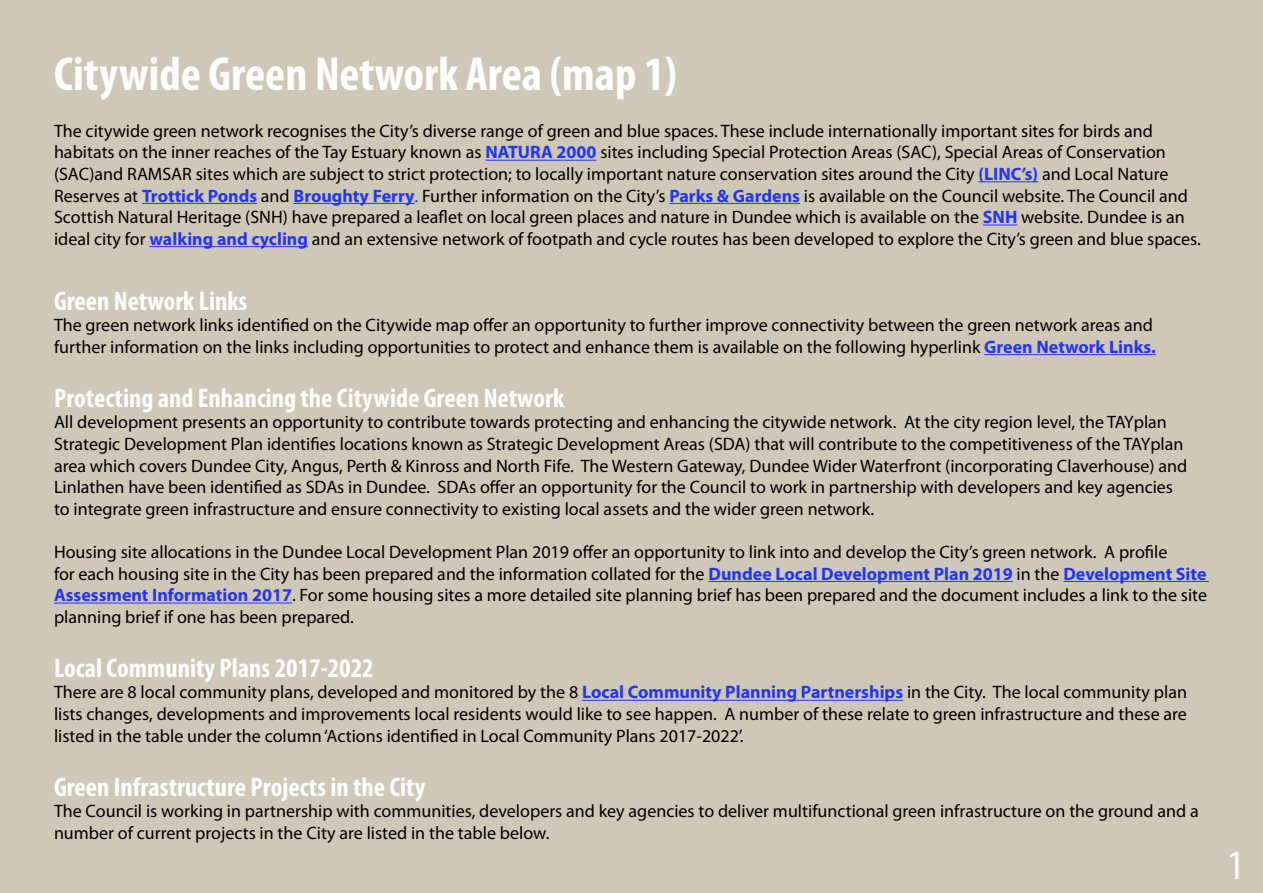
<style>
.page{position:relative;width:1263px;height:893px;background:#cfc8b9}
.page>*{position:absolute;margin:0;border:0;box-sizing:border-box;transform-origin:0 0}
.t1{font:700 condensed 48px "Myriad Pro";color:#fff}
.t2{font:condensed 42px "Myriad Pro";color:#fff}
.t3{font:700 condensed 27px "Myriad Pro";color:#fff}
.t4{font:18px/21.6px "Myriad Pro";color:#000}
.s1{font-weight:700;color:#2335f4}
.s2{color:#2335f4}
</style>
<div class="page">
<hr style="left:485px;top:160px;width:111px;height:1px;background:#2335f4">
<hr style="left:978px;top:181px;width:60px;height:1px;background:#2335f4">
<hr style="left:142px;top:203px;width:115px;height:1px;background:#2335f4">
<hr style="left:293px;top:203px;width:122px;height:1px;background:#2335f4">
<hr style="left:669px;top:203px;width:131px;height:1px;background:#2335f4">
<hr style="left:983px;top:225px;width:34px;height:1px;background:#2335f4">
<hr style="left:149px;top:246px;width:159px;height:1px;background:#2335f4">
<hr style="left:984px;top:354px;width:172px;height:1px;background:#2335f4">
<hr style="left:708px;top:581px;width:305px;height:1px;background:#2335f4">
<hr style="left:1063px;top:581px;width:146px;height:1px;background:#2335f4">
<hr style="left:54px;top:603px;width:238px;height:1px;background:#2335f4">
<hr style="left:582px;top:700px;width:321px;height:1px;background:#2335f4">
<h1 class="t1" style="left:54px;top:44px;width:624px">Citywide Green Network Area (map 1)</h1>
<p class="t4" style="left:54px;top:120px;width:1148px">The citywide green network recognises the City’s diverse range of green and blue spaces. These include internationally important sites for birds and habitats on the inner reaches of the Tay Estuary known as <span class="s1">NATURA 2000</span> sites including Special Protection Areas (SAC), Special Areas of Conservation (SAC)and RAMSAR sites which are subject to strict protection; to locally important nature conservation sites around the City <span class="s1">(LINC’s)</span> and Local Nature Reserves at <span class="s1">Trottick Ponds</span> and <span class="s1">Broughty Ferry</span><span class="s2">.</span> Further information on the City’s <span class="s1">Parks &amp; Gardens</span> is available on the Council website. The Council and Scottish Natural Heritage (SNH) have prepared a leaflet on local green places and nature in Dundee which is available on the <span class="s1">SNH</span> website. Dundee is an ideal city for <span class="s1">walking and cycling</span> and an extensive network of footpath and cycle routes has been developed to explore the City’s green and blue spaces.</p>
<h3 class="t3" style="left:54px;top:284px;width:195px">Green Network Links</h3>
<p class="t4" style="left:54px;top:314px;width:1103px">The green network links identified on the Citywide map offer an opportunity to further improve connectivity between the green network areas and further information on the links including opportunities to protect and enhance them is available on the following hyperlink <span class="s1">Green Network Links.</span></p>
<h3 class="t3" style="left:54px;top:381px;width:512px">Protecting and Enhancing the Citywide Green Network</h3>
<p class="t4" style="left:54px;top:411px;width:1135px">All development presents an opportunity to contribute towards protecting and enhancing the citywide network. At the city region level, the TAYplan Strategic Development Plan identifies locations known as Strategic Development Areas (SDA) that will contribute to the competitiveness of the TAYplan area which covers Dundee City, Angus, Perth &amp; Kinross and North Fife. The Western Gateway, Dundee Wider Waterfront (incorporating Claverhouse) and Linlathen have been identified as SDAs in Dundee. SDAs offer an opportunity for the Council to work in partnership with developers and key agencies to integrate green infrastructure and ensure connectivity to existing local assets and the wider green network.</p>
<p class="t4" style="left:54px;top:541px;width:1154px">Housing site allocations in the Dundee Local Development Plan 2019 offer an opportunity to link into and develop the City’s green network. A profile<br>for each housing site in the City has been prepared and the information collated for the <span class="s1">Dundee Local Development Plan 2019</span> in the <span class="s1">Development Site Assessment Information 2017</span>. For some housing sites a more detailed site planning brief has been prepared and the document includes a link to the site planning brief if one has been prepared.</p>
<h3 class="t3" style="left:54px;top:651px;width:321px">Local Community Plans 2017-2022</h3>
<p class="t4" style="left:54px;top:681px;width:1134px;text-align:justify">There are 8 local community plans, developed and monitored by the 8 <span class="s1">Local Community Planning Partnerships</span> in the City. The local community plan lists changes, developments and improvements local residents would like to see happen. A number of these relate to green infrastructure and these are listed in the table under the column ‘Actions identified in Local Community Plans 2017-2022’.</p>
<h3 class="t3" style="left:54px;top:770px;width:373px">Green Infrastructure Projects in the City</h3>
<p class="t4" style="left:54px;top:800px;width:1146px">The Council is working in partnership with communities, developers and key agencies to deliver multifunctional green infrastructure on the ground and a number of current projects in the City are listed in the table below.</p>
<h2 class="t2" style="left:1227px;top:839px;width:18px">1</h2>
</div>
